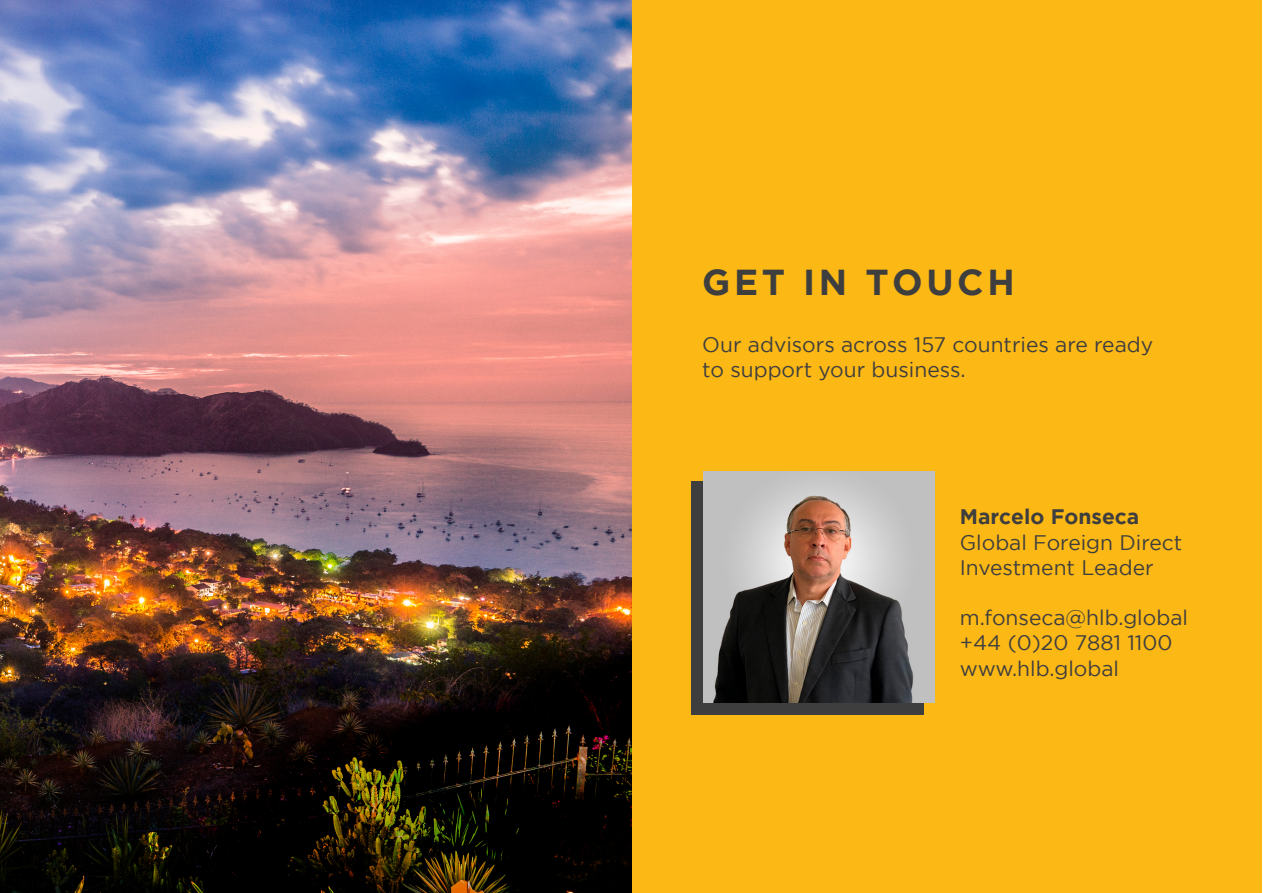
<style>
.page{position:relative;width:1263px;height:893px;background:#fff}
.page>*{position:absolute;margin:0;border:0;box-sizing:border-box;transform-origin:0 0}
.Main_head_-_Dark_Grey{font:700 36px "Gotham";letter-spacing:.1em;color:#3e3e3f}
.t1{font:21px/25.2px "Gotham";color:#3e3e3f}
.t2{font:700 21px "Gotham";color:#3e3e3f}
</style>
<div class="page">
<div style="left:632px;top:0;width:630px;height:892px;background:#fcb814"></div>
<img style="left:1px;top:1px;width:630px;height:891px">
<div style="left:692px;top:481px;width:232px;height:233px;background:#3e3e3f"></div>
<img style="left:703px;top:471px;width:232px;height:232px">
<p class="Main_head_-_Dark_Grey" style="left:702px;top:261px;width:314px">GET IN TOUCH</p>
<p class="t1" style="left:702px;top:332px;width:452px">Our advisors across 157 countries are ready to support your business.</p>
<p class="t2" style="left:960px;top:505px;width:181px">Marcelo Fonseca</p>
<p class="t1" style="left:960px;top:529px;width:224px">Global Foreign Direct<br>Investment Leader</p>
<p class="t1" style="left:960px;top:605px;width:230px">m.fonseca@hlb.global</p>
<p class="t1" style="left:960px;top:630px;width:214px">+44 (0)20 7881 1100</p>
<p class="t1" style="left:960px;top:655px;width:161px">www.hlb.global</p>
</div>
